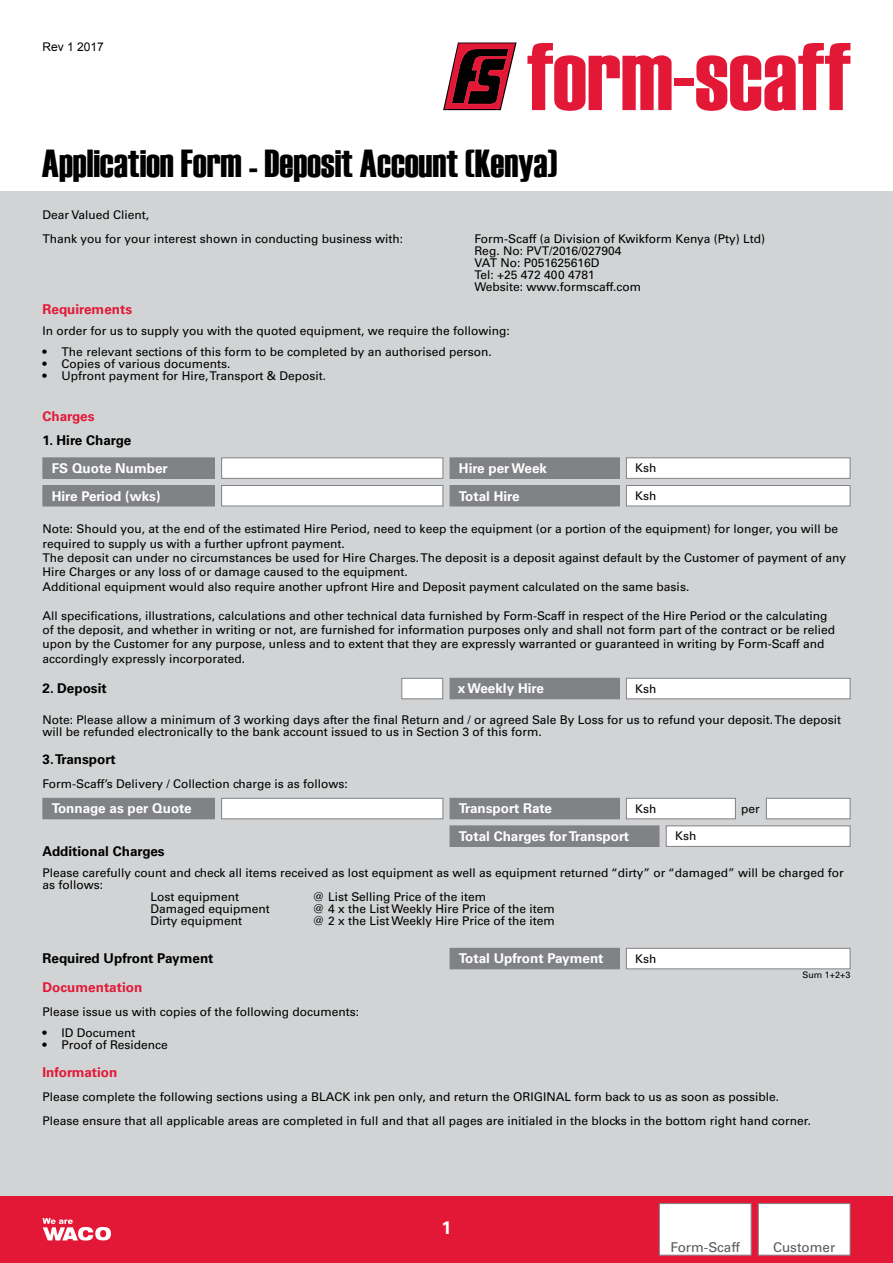
<style>
.page{position:relative;width:893px;height:1263px;background:#fff}
.page>*{position:absolute;margin:0;border:0;box-sizing:border-box;transform-origin:0 0}
.t1{font:39px "Haettenschweiler";color:#000}
.t2{font:700 18px "Univers LT Std";color:#fff}
.t3{font:700 13.5px/27.6px "Univers LT Std";color:#fff}
.t4{font:700 13.5px "Univers LT Std";color:#000}
.t5{font:700 13.5px "Univers LT Std";color:#e31837}
.t6{font:13.5px "Univers LT Std";color:#58595b}
.t7{font:12px/14.4px "Univers LT Std";color:#000}
.t8{font:12px "Arial";color:#000}
.t9{font:9px "Univers LT Std";color:#000}
</style>
<div class="page">
<div style="left:675px;top:79px;width:19px;height:7px;background:#e31837"></div>
<svg style="left:527px;top:43px;width:145px;height:68px"></svg>
<svg style="left:696px;top:43px;width:154px;height:68px"></svg>
<svg style="left:443px;top:43px;width:74px;height:68px"></svg>
<div style="left:0;top:192px;width:893px;height:1004px;background:#d1d3d4"></div>
<div style="left:43px;top:798px;width:171px;height:21px;background:#808285"></div>
<div style="left:43px;top:458px;width:171px;height:20px;background:#808285"></div>
<div style="left:43px;top:457px;width:172px;height:22px;border:1px solid #808285"></div>
<div style="left:43px;top:485px;width:171px;height:21px;background:#808285"></div>
<div style="left:450px;top:458px;width:169px;height:20px;background:#808285"></div>
<div style="left:450px;top:457px;width:170px;height:22px;border:1px solid #808285"></div>
<div style="left:450px;top:485px;width:169px;height:21px;background:#808285"></div>
<div style="left:450px;top:798px;width:169px;height:21px;background:#808285"></div>
<div style="left:450px;top:826px;width:209px;height:20px;background:#808285"></div>
<div style="left:450px;top:825px;width:209px;height:22px;border:1px solid #808285"></div>
<div style="left:221px;top:798px;width:222px;height:21px;background:#fff;border:1px solid #808285"></div>
<div style="left:221px;top:457px;width:222px;height:22px;background:#fff;border:1px solid #808285"></div>
<div style="left:221px;top:485px;width:222px;height:21px;background:#fff;border:1px solid #808285"></div>
<div style="left:626px;top:458px;width:224px;height:20px;background:#fff"></div>
<div style="left:626px;top:457px;width:224px;height:22px;border:1px solid #808285"></div>
<div style="left:626px;top:485px;width:224px;height:21px;background:#fff"></div>
<div style="left:626px;top:485px;width:224px;height:21px;border:1px solid #808285"></div>
<div style="left:666px;top:826px;width:184px;height:20px;background:#fff"></div>
<div style="left:666px;top:825px;width:184px;height:22px;border:1px solid #808285"></div>
<div style="left:450px;top:948px;width:169px;height:21px;background:#808285"></div>
<div style="left:626px;top:948px;width:224px;height:21px;background:#fff"></div>
<div style="left:626px;top:948px;width:224px;height:21px;border:1px solid #808285"></div>
<div style="left:450px;top:678px;width:169px;height:21px;background:#808285"></div>
<div style="left:626px;top:678px;width:224px;height:21px;background:#fff"></div>
<div style="left:626px;top:678px;width:224px;height:21px;border:1px solid #808285"></div>
<div style="left:626px;top:798px;width:109px;height:21px;background:#fff"></div>
<div style="left:626px;top:798px;width:110px;height:21px;border:1px solid #808285"></div>
<div style="left:766px;top:798px;width:84px;height:21px;background:#fff;border:1px solid #808285"></div>
<div style="left:401px;top:678px;width:42px;height:21px;background:#fff;border:1px solid #808285"></div>
<div style="left:0;top:1196px;width:893px;height:67px;background:#e31837"></div>
<div style="left:659px;top:1203px;width:92px;height:52px;background:#fff;border:1px solid #808285"></div>
<div style="left:758px;top:1203px;width:92px;height:52px;background:#fff;border:1px solid #808285"></div>
<svg style="left:43px;top:1218px;width:68px;height:22px"></svg>
<p class="t8" style="left:43px;top:39px;width:63px">Rev 1 2017</p>
<h1 class="t1" style="left:42px;top:141px;width:517px">Application Form - Deposit Account (Kenya)</h1>
<p class="t7" style="left:43px;top:203px;width:362px;line-height:24px">Dear Valued Client,<br>Thank you for your interest shown in conducting business with:</p>
<p class="t7" style="left:475px;top:233px;width:292px;line-height:12px">Form-Scaff (a Division of Kwikform Kenya (Pty) Ltd)<br>Reg. No: PVT/2016/027904<br>VAT No: P051625616D<br>Tel: +25 472 400 4781<br>Website: www.formscaff.com</p>
<p class="t5" style="left:43px;top:301px;width:91px">Requirements</p>
<p class="t7" style="left:43px;top:324px;width:469px">In order for us to supply you with the quoted equipment, we require the following:</p>
<p class="t7" style="left:43px;top:345px;width:451px">• The relevant sections of this form to be completed by an authorised person.</p>
<p class="t7" style="left:43px;top:357px;width:189px">• Copies of various documents.</p>
<p class="t7" style="left:43px;top:369px;width:285px">• Upfront payment for Hire,Transport &amp; Deposit.</p>
<p class="t5" style="left:43px;top:408px;width:53px">Charges</p>
<p class="t4" style="left:43px;top:432px;width:90px">1. Hire Charge</p>
<p class="t3" style="left:52px;top:454px;width:118px">FS Quote Number<br>Hire Period (wks)</p>
<p class="t3" style="left:459px;top:454px;width:90px">Hire per Week<br>Total Hire</p>
<p class="t7" style="left:635px;top:461px;width:23px">Ksh</p>
<p class="t7" style="left:635px;top:489px;width:23px">Ksh</p>
<p class="t7" style="left:43px;top:522px;width:805px">Note: Should you, at the end of the estimated Hire Period, need to keep the equipment (or a portion of the equipment) for longer, you will be required to supply us with a further upfront payment.<br>The deposit can under no circumstances be used for Hire Charges.The deposit is a deposit against default by the Customer of payment of any Hire Charges or any loss of or damage caused to the equipment.<br>Additional equipment would also require another upfront Hire and Deposit payment calculated on the same basis.</p>
<p class="t7" style="left:43px;top:608px;width:794px">All specifications, illustrations, calculations and other technical data furnished by Form-Scaff in respect of the Hire Period or the calculating of the deposit, and whether in writing or not, are furnished for information purposes only and shall not form part of the contract or be relied upon by the Customer for any purpose, unless and to extent that they are expressly warranted or guaranteed in writing by Form-Scaff and accordingly expressly incorporated.</p>
<p class="t4" style="left:43px;top:681px;width:66px">2. Deposit</p>
<p class="t3" style="left:458px;top:675px;width:87px">x Weekly Hire</p>
<p class="t7" style="left:635px;top:681px;width:23px">Ksh</p>
<p class="t7" style="left:43px;top:713px;width:800px;line-height:12px">Note: Please allow a minimum of 3 working days after the final Return and / or agreed Sale By Loss for us to refund your deposit.The deposit will be refunded electronically to the bank account issued to us in Section 3 of this form.</p>
<p class="t4" style="left:43px;top:751px;width:75px">3. Transport</p>
<p class="t7" style="left:43px;top:777px;width:307px">Form-Scaff’s Delivery / Collection charge is as follows:</p>
<p class="t3" style="left:52px;top:795px;width:141px">Tonnage as per Quote</p>
<p class="t3" style="left:459px;top:795px;width:172px">Transport Rate<br>Total Charges for Transport</p>
<p class="t7" style="left:635px;top:801px;width:23px">Ksh</p>
<p class="t7" style="left:741px;top:802px;width:20px">per</p>
<p class="t7" style="left:675px;top:829px;width:23px">Ksh</p>
<p class="t4" style="left:43px;top:843px;width:124px">Additional Charges</p>
<p class="t7" style="left:43px;top:866px;width:803px">Please carefully count and check all items received as lost equipment as well as equipment returned “dirty” or “damaged” will be charged for</p>
<p class="t7" style="left:43px;top:878px;width:62px">as follows:</p>
<p class="t7" style="left:151px;top:890px;width:90px">Lost equipment</p>
<p class="t7" style="left:313px;top:890px;width:175px">@ List Selling Price of the item</p>
<p class="t7" style="left:151px;top:902px;width:121px">Damaged equipment</p>
<p class="t7" style="left:313px;top:902px;width:244px">@ 4 x the List Weekly Hire Price of the item</p>
<p class="t7" style="left:151px;top:914px;width:93px">Dirty equipment</p>
<p class="t7" style="left:313px;top:914px;width:244px">@ 2 x the List Weekly Hire Price of the item</p>
<p class="t4" style="left:43px;top:951px;width:172px">Required Upfront Payment</p>
<p class="t3" style="left:459px;top:945px;width:146px">Total Upfront Payment</p>
<p class="t7" style="left:635px;top:951px;width:23px">Ksh</p>
<p class="t9" style="left:802px;top:970px;width:50px">Sum 1+2+3</p>
<p class="t5" style="left:43px;top:979px;width:101px">Documentation</p>
<p class="t7" style="left:43px;top:1004px;width:318px">Please issue us with copies of the following documents:</p>
<p class="t7" style="left:43px;top:1025px;width:95px">• ID Document</p>
<p class="t7" style="left:43px;top:1037px;width:127px">• Proof of Residence</p>
<p class="t5" style="left:43px;top:1064px;width:76px">Information</p>
<p class="t7" style="left:43px;top:1085px;width:770px;line-height:24px">Please complete the following sections using a BLACK ink pen only, and return the ORIGINAL form back to us as soon as possible.<br>Please ensure that all applicable areas are completed in full and that all pages are initialed in the blocks in the bottom right hand corner.</p>
<h2 class="t2" style="left:441px;top:1216px;width:12px">1</h2>
<p class="t6" style="left:670px;top:1239px;width:71px">Form-Scaff</p>
<p class="t6" style="left:773px;top:1239px;width:64px">Customer</p>
</div>
